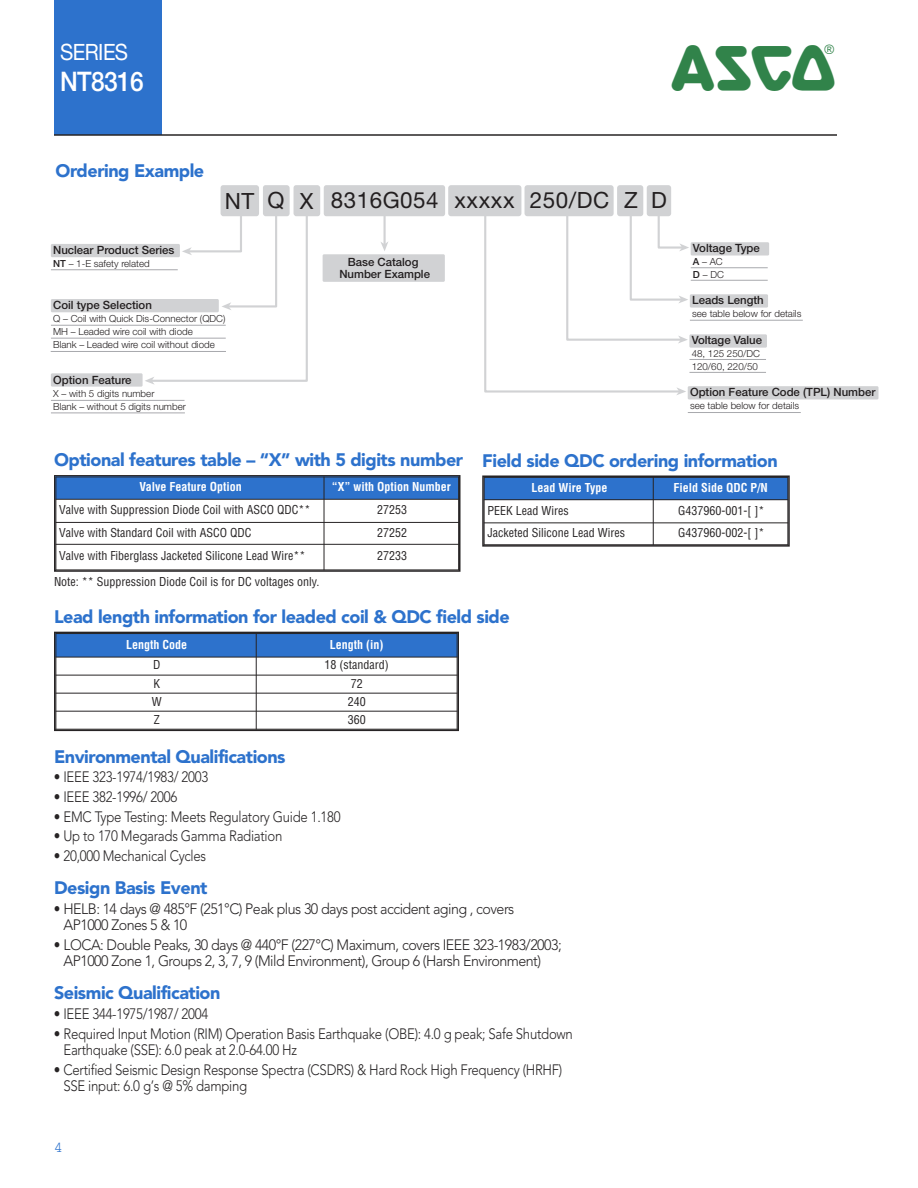
<style>
.page{position:relative;width:918px;height:1188px;background:#fff}
.page>*{position:absolute;margin:0;border:0;box-sizing:border-box;transform-origin:0 0}
.t1{font:46.5px "ASCO Valve";color:#31834a}
.t2{font:500 27px "Helvetica Neue";letter-spacing:-.025em;color:#fff;scale:.91 1}
.t3{font:22.5px "Helvetica Neue";letter-spacing:-.025em;color:#fff;scale:.91 1}
.t4{font:22.35px "Helvetica Neue";letter-spacing:.025em;color:#231f20}
.t5{font:900 18px "Avenir";letter-spacing:-.025em;color:#2d72cc}
.t6{font:300 15px/16.5px "Avenir";letter-spacing:-.02em;color:#272425;scale:.88 1}
.t7{font:15px "Courier";color:#2d72cc}
.t8{font:condensed 12px "Helvetica";color:#272425}
.t9{font:700 condensed 12px "Helvetica";color:#fff}
.t10{font:500 11.4px/11.4px "Helvetica Neue";color:#231f20;text-align:center}
.t11{font:300 9.75px/13px "Helvetica Neue";color:#231f20}
.s1{font-weight:500}
</style>
<div class="page">
<div style="left:54px;top:0;width:108px;height:135px;background:#2d72cc"></div>
<hr style="left:54px;top:134px;width:783px;height:2px;background:#272425">
<div style="left:54px;top:475px;width:407px;height:97px;border:2px solid #272425"></div>
<div style="left:56px;top:477px;width:268px;height:22px;background:#2d72cc"></div>
<div style="left:324px;top:477px;width:135px;height:22px;background:#2d72cc"></div>
<hr style="left:56px;top:477px;width:1px;height:93px;background:#272425">
<hr style="left:324px;top:477px;width:1px;height:93px;background:#272425">
<hr style="left:458px;top:477px;width:1px;height:93px;background:#272425">
<hr style="left:56px;top:477px;width:403px;height:1px;background:#272425">
<hr style="left:56px;top:499px;width:403px;height:1px;background:#272425">
<hr style="left:56px;top:522px;width:403px;height:1px;background:#272425">
<hr style="left:56px;top:544px;width:403px;height:1px;background:#272425">
<hr style="left:56px;top:570px;width:403px;height:1px;background:#272425">
<div style="left:54px;top:632px;width:405px;height:99px;border:2px solid #272425"></div>
<div style="left:56px;top:633px;width:200px;height:24px;background:#2d72cc"></div>
<div style="left:256px;top:633px;width:202px;height:24px;background:#2d72cc"></div>
<hr style="left:56px;top:633px;width:1px;height:97px;background:#272425">
<hr style="left:256px;top:633px;width:1px;height:97px;background:#272425">
<hr style="left:457px;top:633px;width:1px;height:97px;background:#272425">
<hr style="left:56px;top:633px;width:402px;height:1px;background:#272425">
<hr style="left:56px;top:657px;width:402px;height:1px;background:#272425">
<hr style="left:56px;top:675px;width:402px;height:1px;background:#272425">
<hr style="left:56px;top:693px;width:402px;height:1px;background:#272425">
<hr style="left:56px;top:711px;width:402px;height:1px;background:#272425">
<hr style="left:56px;top:729px;width:402px;height:1px;background:#272425">
<div style="left:51px;top:244px;width:129px;height:13px;background:#d1d2d4"></div>
<div style="left:323px;top:254px;width:122px;height:28px;background:#d1d2d4"></div>
<div style="left:51px;top:299px;width:168px;height:13px;background:#d1d2d4"></div>
<div style="left:51px;top:373px;width:92px;height:14px;background:#d1d2d4"></div>
<div style="left:688px;top:386px;width:191px;height:13px;background:#d1d2d4"></div>
<div style="left:689px;top:334px;width:78px;height:14px;background:#d1d2d4"></div>
<div style="left:691px;top:242px;width:78px;height:14px;background:#d1d2d4"></div>
<div style="left:690px;top:294px;width:78px;height:14px;background:#d1d2d4"></div>
<div style="left:324px;top:185px;width:121px;height:31px;background:#d1d2d4;border-radius:3px"></div>
<div style="left:448px;top:185px;width:73px;height:31px;background:#d1d2d4;border-radius:3px"></div>
<div style="left:525px;top:185px;width:89px;height:31px;background:#d1d2d4;border-radius:3px"></div>
<div style="left:617px;top:185px;width:26px;height:31px;background:#d1d2d4;border-radius:3px"></div>
<div style="left:647px;top:185px;width:24px;height:31px;background:#d1d2d4;border-radius:3px"></div>
<div style="left:294px;top:185px;width:26px;height:31px;background:#d1d2d4;border-radius:3px"></div>
<div style="left:263px;top:185px;width:27px;height:31px;background:#d1d2d4;border-radius:3px"></div>
<div style="left:221px;top:185px;width:38px;height:31px;background:#d1d2d4;border-radius:3px"></div>
<hr style="left:688px;top:412px;width:113px;height:1px;background:#a8a9ad">
<hr style="left:689px;top:372px;width:77px;height:1px;background:#a8a9ad">
<hr style="left:689px;top:359px;width:77px;height:1px;background:#a8a9ad">
<hr style="left:691px;top:280px;width:77px;height:1px;background:#a8a9ad">
<hr style="left:691px;top:267px;width:77px;height:1px;background:#a8a9ad">
<svg style="left:483px;top:209px;width:206px;height:186px"></svg>
<hr style="left:690px;top:320px;width:113px;height:1px;background:#a8a9ad">
<hr style="left:51px;top:269px;width:127px;height:1px;background:#a8a9ad">
<hr style="left:51px;top:351px;width:175px;height:1px;background:#a8a9ad">
<hr style="left:51px;top:338px;width:175px;height:1px;background:#a8a9ad">
<hr style="left:51px;top:325px;width:175px;height:1px;background:#a8a9ad">
<svg style="left:145px;top:212px;width:164px;height:172px"></svg>
<hr style="left:51px;top:413px;width:134px;height:1px;background:#a8a9ad">
<hr style="left:51px;top:400px;width:134px;height:1px;background:#a8a9ad">
<hr style="left:384px;top:216px;width:2px;height:29px;background:#d1d2d4">
<svg style="left:381px;top:241px;width:7px;height:10px"></svg>
<div style="left:482px;top:475px;width:308px;height:72px;border:2px solid #272425"></div>
<div style="left:484px;top:477px;width:169px;height:23px;background:#2d72cc"></div>
<div style="left:653px;top:477px;width:135px;height:23px;background:#2d72cc"></div>
<hr style="left:484px;top:477px;width:1px;height:68px;background:#272425">
<hr style="left:653px;top:477px;width:1px;height:68px;background:#272425">
<hr style="left:787px;top:477px;width:1px;height:68px;background:#272425">
<hr style="left:484px;top:477px;width:304px;height:1px;background:#272425">
<hr style="left:484px;top:499px;width:304px;height:1px;background:#272425">
<hr style="left:484px;top:522px;width:304px;height:1px;background:#272425">
<hr style="left:484px;top:544px;width:304px;height:1px;background:#272425">
<h3 class="t3" style="left:60px;top:44px;width:76px">SERIES</h3>
<h2 class="t2" style="left:60px;top:71px;width:94px">NT8316</h2>
<h1 class="t1" style="left:672px;top:48px;width:164px">4</h1>
<p class="t5" style="left:56px;top:164px;width:150px">Ordering Example</p>
<h3 class="t4" style="left:225px;top:192px;width:443px">NT Q X 8316G054 xxxxx 250/DC Z D</h3>
<p class="t10" style="left:53px;top:246px;width:123px">Nuclear Product Series</p>
<p class="t11" style="left:53px;top:258px;width:98px"><span class="s1">NT</span> – 1-E safety related</p>
<p class="t10" style="left:53px;top:301px;width:100px">Coil type Selection</p>
<p class="t11" style="left:53px;top:313px;width:174px">Q – Coil with Quick Dis-Connector (QDC)<br>MH – Leaded wire coil with diode<br>Blank – Leaded wire coil without diode</p>
<p class="t10" style="left:53px;top:375px;width:80px">Option Feature</p>
<p class="t11" style="left:53px;top:388px;width:134px">X – with 5 digits number<br>Blank – without 5 digits number</p>
<p class="t10" style="left:339px;top:258px;width:92px">Base Catalog<br>Number Example</p>
<p class="t5" style="left:54px;top:453px;width:411px">Optional features table – “X” with 5 digits number</p>
<p class="t9" style="left:140px;top:482px;width:104px">Valve Feature Option</p>
<p class="t9" style="left:332px;top:482px;width:120px">“X” with Option Number</p>
<p class="t8" style="left:59px;top:505px;width:253px">Valve with Suppression Diode Coil with ASCO QDC**</p>
<p class="t8" style="left:377px;top:505px;width:31px">27253</p>
<p class="t8" style="left:59px;top:528px;width:194px">Valve with Standard Coil with ASCO QDC</p>
<p class="t8" style="left:377px;top:528px;width:31px">27252</p>
<p class="t8" style="left:59px;top:551px;width:248px">Valve with Fiberglass Jacketed Silicone Lead Wire**</p>
<p class="t8" style="left:377px;top:551px;width:31px">27233</p>
<p class="t8" style="left:54px;top:577px;width:267px">Note: ** Suppression Diode Coil is for DC voltages only.</p>
<p class="t10" style="left:693px;top:243px;width:68px">Voltage Type</p>
<p class="t11" style="left:693px;top:256px;width:32px"><span class="s1">A</span> – AC<br><span class="s1">D</span> – DC</p>
<p class="t10" style="left:692px;top:295px;width:73px">Leads Length</p>
<p class="t11" style="left:692px;top:308px;width:111px">see table below for details</p>
<p class="t10" style="left:692px;top:336px;width:72px">Voltage Value</p>
<p class="t11" style="left:692px;top:348px;width:70px">48, 125 250/DC<br>120/60, 220/50</p>
<p class="t10" style="left:690px;top:387px;width:187px">Option Feature Code (TPL) Number</p>
<p class="t11" style="left:690px;top:400px;width:111px">see table below for details</p>
<p class="t5" style="left:482px;top:453px;width:297px">Field side QDC ordering information</p>
<p class="t9" style="left:531px;top:483px;width:77px">Lead Wire Type</p>
<p class="t9" style="left:673px;top:483px;width:96px">Field Side QDC P/N</p>
<p class="t8" style="left:487px;top:506px;width:83px">PEEK Lead Wires</p>
<p class="t8" style="left:678px;top:506px;width:88px">G437960-001-[ ]*</p>
<p class="t8" style="left:487px;top:528px;width:139px">Jacketed Silicone Lead Wires</p>
<p class="t8" style="left:678px;top:528px;width:88px">G437960-002-[ ]*</p>
<p class="t5" style="left:54px;top:610px;width:457px">Lead length information for leaded coil &amp; QDC field side</p>
<p class="t9" style="left:126px;top:640px;width:62px">Length Code</p>
<p class="t9" style="left:330px;top:640px;width:55px">Length (in)</p>
<p class="t8" style="left:153px;top:660px;width:9px">D</p>
<p class="t8" style="left:325px;top:660px;width:66px">18 (standard)</p>
<p class="t8" style="left:153px;top:679px;width:8px">K</p>
<p class="t8" style="left:351px;top:679px;width:13px">72</p>
<p class="t8" style="left:152px;top:697px;width:11px">W</p>
<p class="t8" style="left:348px;top:697px;width:19px">240</p>
<p class="t8" style="left:154px;top:715px;width:7px">Z</p>
<p class="t8" style="left:348px;top:715px;width:19px">360</p>
<p class="t5" style="left:54px;top:749px;width:233px">Environmental Qualifications</p>
<p class="t6" style="left:54px;top:770px;width:177px">• IEEE 323-1974/1983/ 2003</p>
<p class="t6" style="left:54px;top:790px;width:142px">• IEEE 382-1996/ 2006</p>
<p class="t6" style="left:54px;top:810px;width:327px">• EMC Type Testing: Meets Regulatory Guide 1.180</p>
<p class="t6" style="left:54px;top:829px;width:261px">• Up to 170 Megarads Gamma Radiation</p>
<p class="t6" style="left:54px;top:849px;width:175px">• 20,000 Mechanical Cycles</p>
<p class="t5" style="left:54px;top:880px;width:155px">Design Basis Event</p>
<p class="t6" style="left:64px;top:901px;width:514px;text-indent:-10px">• HELB: 14 days @ 485°F (251°C) Peak plus 30 days post accident aging , covers<br>AP1000 Zones 5 &amp; 10</p>
<p class="t6" style="left:64px;top:938px;width:568px;text-indent:-10px">• LOCA: Double Peaks, 30 days @ 440°F (227°C) Maximum, covers IEEE 323-1983/2003;<br>AP1000 Zone 1, Groups 2, 3, 7, 9 (Mild Environment), Group 6 (Harsh Environment)</p>
<p class="t5" style="left:54px;top:985px;width:168px">Seismic Qualification</p>
<p class="t6" style="left:54px;top:1007px;width:177px">• IEEE 344-1975/1987/ 2004</p>
<p class="t6" style="left:63px;top:1026px;width:580px;text-indent:-9px">• Required Input Motion (RIM) Operation Basis Earthquake (OBE): 4.0 g peak; Safe Shutdown<br>Earthquake (SSE): 6.0 peak at 2.0-64.00 Hz</p>
<p class="t6" style="left:63px;top:1063px;width:569px;text-indent:-9px">• Certified Seismic Design Response Spectra (CSDRS) &amp; Hard Rock High Frequency (HRHF)<br>SSE input: 6.0 g’s @ 5% damping</p>
<p class="t7" style="left:54px;top:1143px;width:10px">4</p>
</div>
